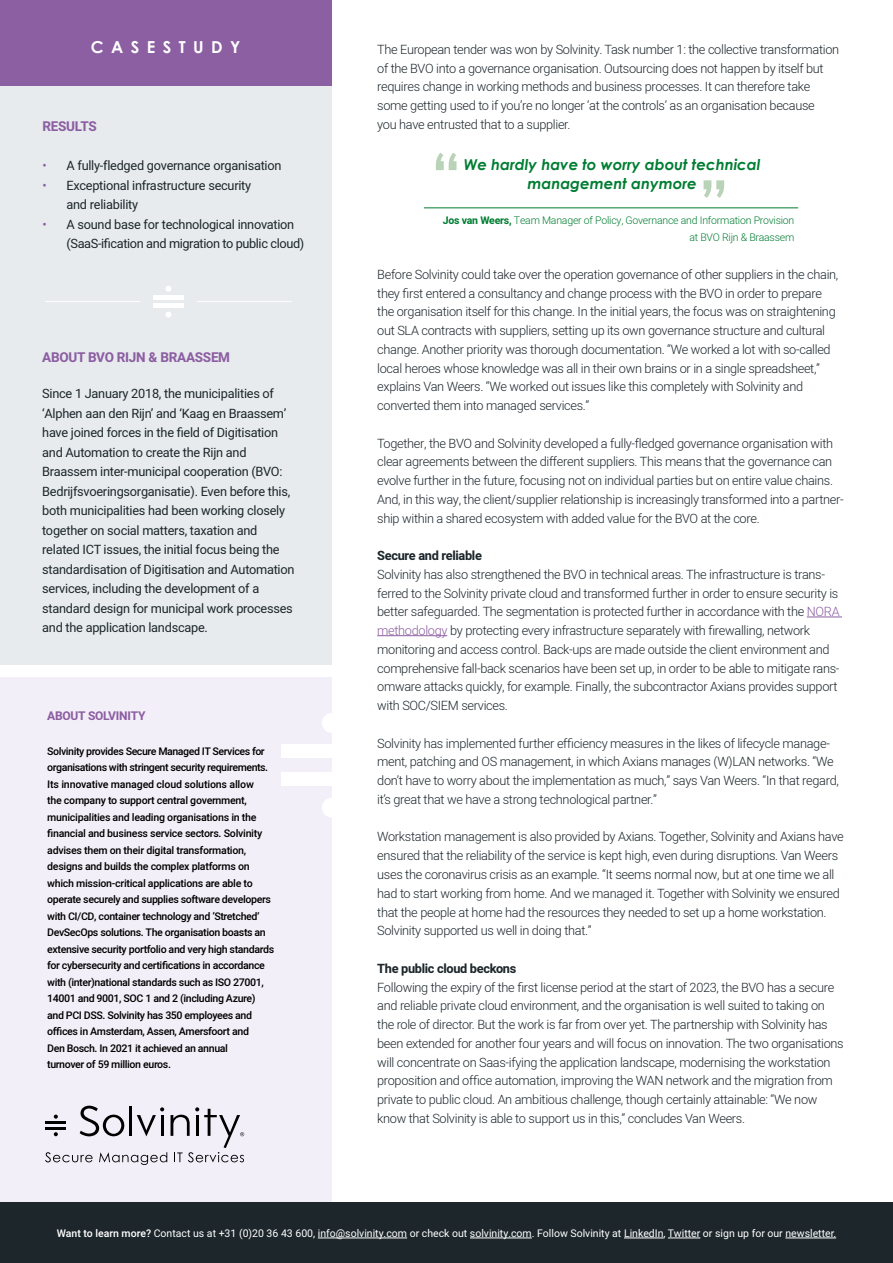
<style>
.page{position:relative;width:893px;height:1263px;background:#fff}
.page>*{position:absolute;margin:0;border:0;box-sizing:border-box;transform-origin:0 0}
.t1{font:700 16.5px "Century Gothic";letter-spacing:.45em;color:#fff}
.t2{font:italic 700 15px/19.5px "Century Gothic";color:#007d32;text-align:center}
.t3{font:700 13.5px "Heebo";letter-spacing:-.02em;color:#8c5ea2}
.t4{font:300 12.75px/18.8px "Heebo";letter-spacing:-.025em;color:#1c262b}
.t5{font:12.75px/19.5px "Heebo";letter-spacing:-.02em;color:#1c262b}
.t6{font:700 12.75px "Heebo";letter-spacing:-.025em;color:#1c262b}
.t7{font:700 12px "Heebo";letter-spacing:-.02em;color:#8c5ea2}
.t8{font:500 10.5px/16.5px "Heebo";letter-spacing:-.03em;color:#000}
.t9{font:10.5px "Heebo";color:#fff}
.t10{font:300 10.5px/17.1px "Heebo";letter-spacing:-.02em;color:#007d32;text-align:right}
.s1{color:#8c5ea2}
.s2{font-weight:700}
.s3{font-weight:500}
</style>
<div class="page">
<div style="left:0;top:85px;width:332px;height:580px;background:#e7ebed"></div>
<div style="left:0;top:677px;width:332px;height:526px;background:#f3eff8"></div>
<div style="left:0;top:1203px;width:893px;height:60px;background:#1c262b"></div>
<div style="left:0;top:0;width:332px;height:85px;background:#8c5ea2"></div>
<svg style="left:45px;top:1106px;width:199px;height:59px"></svg>
<div style="left:322px;top:798px;width:19px;height:19px;background:#fff;border-radius:50%"></div>
<div style="left:322px;top:713px;width:19px;height:20px;background:#fff;border-radius:50%"></div>
<div style="left:282px;top:744px;width:100px;height:14px;background:#fff"></div>
<div style="left:282px;top:772px;width:100px;height:14px;background:#fff"></div>
<hr style="left:318px;top:1238px;width:89px;height:1px;background:#fff">
<hr style="left:470px;top:1238px;width:62px;height:1px;background:#fff">
<hr style="left:624px;top:1238px;width:39px;height:1px;background:#fff">
<hr style="left:668px;top:1238px;width:32px;height:1px;background:#fff">
<hr style="left:785px;top:1238px;width:51px;height:1px;background:#fff">
<svg style="left:165px;top:312px;width:6px;height:6px"></svg>
<svg style="left:165px;top:286px;width:6px;height:6px"></svg>
<hr style="left:153px;top:295px;width:31px;height:4px;background:#fff">
<hr style="left:153px;top:304px;width:31px;height:4px;background:#fff">
<hr style="left:197px;top:301px;width:95px;height:1px;background:#fff">
<hr style="left:45px;top:301px;width:95px;height:1px;background:#fff">
<hr style="left:807px;top:617px;width:35px;height:1px;background:#8c5ea2">
<hr style="left:377px;top:635px;width:70px;height:1px;background:#8c5ea2">
<svg style="left:436px;top:153px;width:20px;height:17px"></svg>
<svg style="left:703px;top:180px;width:21px;height:18px"></svg>
<hr style="left:424px;top:208px;width:374px;height:1px;background:#007d32">
<p class="t1" style="left:91px;top:40px;width:151px">CASESTUDY</p>
<p class="t3" style="left:43px;top:117px;width:56px">RESULTS</p>
<p class="t5" style="left:43px;top:156px;width:240px"><span class="s1">•</span> A fully-fledged governance organisation</p>
<p class="t5" style="left:67px;top:175px;width:186px;text-indent:-24px"><span class="s1">•</span> Exceptional infrastructure security and reliability</p>
<p class="t5" style="left:67px;top:214px;width:239px;text-indent:-24px"><span class="s1">•</span> A sound base for technological innovation (SaaS-ification and migration to public cloud)</p>
<p class="t3" style="left:42px;top:348px;width:189px">ABOUT BVO RIJN &amp; BRAASSEM</p>
<p class="t5" style="left:42px;top:383px;width:254px">Since 1 January 2018, the municipalities of ‘Alphen aan den Rijn’ and ‘Kaag en Braassem’ have joined forces in the field of Digitisation and Automation to create the Rijn and Braassem inter-municipal cooperation (BVO:<br>Bedrijfsvoeringsorganisatie). Even before this, both municipalities had been working closely together on social matters, taxation and related ICT issues, the initial focus being the standardisation of Digitisation and Automation services, including the development of a standard design for municipal work processes and the application landscape.</p>
<p class="t7" style="left:47px;top:708px;width:100px">ABOUT SOLVINITY</p>
<p class="t8" style="left:47px;top:742px;width:229px">Solvinity provides Secure Managed IT Services for organisations with stringent security requirements.<br>Its innovative managed cloud solutions allow<br>the company to support central government, municipalities and leading organisations in the financial and business service sectors. Solvinity advises them on their digital transformation, designs and builds the complex platforms on which mission-critical applications are able to operate securely and supplies software developers with CI/CD, container technology and ‘Stretched’ DevSecOps solutions. The organisation boasts an extensive security portfolio and very high standards for cybersecurity and certifications in accordance with (inter)national standards such as ISO 27001, 14001 and 9001, SOC 1 and 2 (including Azure) and PCI DSS. Solvinity has 350 employees and offices in Amsterdam, Assen, Amersfoort and<br>Den Bosch. In 2021 it achieved an annual<br>turnover of 59 million euros.</p>
<p class="t4" style="left:377px;top:40px;width:464px">The European tender was won by Solvinity. Task number 1: the collective transformation of the BVO into a governance organisation. Outsourcing does not happen by itself but requires change in working methods and business processes. It can therefore take some getting used to if you’re no longer ‘at the controls’ as an organisation because<br>you have entrusted that to a supplier.</p>
<p class="t2" style="left:464px;top:156px;width:298px">We hardly have to worry about technical management anymore</p>
<p class="t10" style="left:443px;top:212px;width:353px"><span class="s2">Jos van Weers,</span> Team Manager of Policy, Governance and Information Provision at BVO Rijn &amp; Braassem</p>
<p class="t4" style="left:377px;top:265px;width:463px">Before Solvinity could take over the operation governance of other suppliers in the chain, they first entered a consultancy and change process with the BVO in order to prepare the organisation itself for this change. In the initial years, the focus was on straightening out SLA contracts with suppliers, setting up its own governance structure and cultural change. Another priority was thorough documentation. “We worked a lot with so-called local heroes whose knowledge was all in their own brains or in a single spreadsheet,” explains Van Weers. “We worked out issues like this completely with Solvinity and converted them into managed services.”</p>
<p class="t4" style="left:377px;top:433px;width:468px">Together, the BVO and Solvinity developed a fully-fledged governance organisation with clear agreements between the different suppliers. This means that the governance can evolve further in the future, focusing not on individual parties but on entire value chains.<br>And, in this way, the client/supplier relationship is increasingly transformed into a partner&shy;ship within a shared ecosystem with added value for the BVO at the core.</p>
<p class="t6" style="left:377px;top:547px;width:106px">Secure and reliable</p>
<p class="t4" style="left:377px;top:565px;width:464px">Solvinity has also strengthened the BVO in technical areas. The infrastructure is trans&shy;ferred to the Solvinity private cloud and transformed further in order to ensure security is better safeguarded. The segmentation is protected further in accordance with the <span class="s1">NORA methodology</span> by protecting every infrastructure separately with firewalling, network monitoring and access control. Back-ups are made outside the client environment and comprehensive fall-back scenarios have been set up, in order to be able to mitigate rans&shy;omware attacks quickly, for example. Finally, the subcontractor Axians provides support with SOC/SIEM services.</p>
<p class="t4" style="left:377px;top:734px;width:463px">Solvinity has implemented further efficiency measures in the likes of lifecycle manage&shy;ment, patching and OS management, in which Axians manages (W)LAN networks. “We don’t have to worry about the implementation as much,” says Van Weers. “In that regard, it’s great that we have a strong technological partner.”</p>
<p class="t4" style="left:377px;top:827px;width:468px">Workstation management is also provided by Axians. Together, Solvinity and Axians have ensured that the reliability of the service is kept high, even during disruptions. Van Weers uses the coronavirus crisis as an example. “It seems normal now, but at one time we all had to start working from home. And we managed it. Together with Solvinity we ensured that the people at home had the resources they needed to set up a home workstation.<br>Solvinity supported us well in doing that.”</p>
<p class="t6" style="left:377px;top:959px;width:141px">The public cloud beckons</p>
<p class="t4" style="left:377px;top:977px;width:468px">Following the expiry of the first license period at the start of 2023, the BVO has a secure and reliable private cloud environment, and the organisation is well suited to taking on the role of director. But the work is far from over yet. The partnership with Solvinity has been extended for another four years and will focus on innovation. The two organisations will concentrate on Saas-ifying the application landscape, modernising the workstation proposition and office automation, improving the WAN network and the migration from private to public cloud. An ambitious challenge, though certainly attainable: “We now know that Solvinity is able to support us in this,” concludes Van Weers.</p>
<p class="t9" style="left:57px;top:1226px;width:781px"><span class="s3">Want to learn more?</span> Contact us at +31 (0)20 36 43 600, info@solvinity.com or check out solvinity.com. Follow Solvinity at LinkedIn, Twitter or sign up for our newsletter.</p>
</div>
